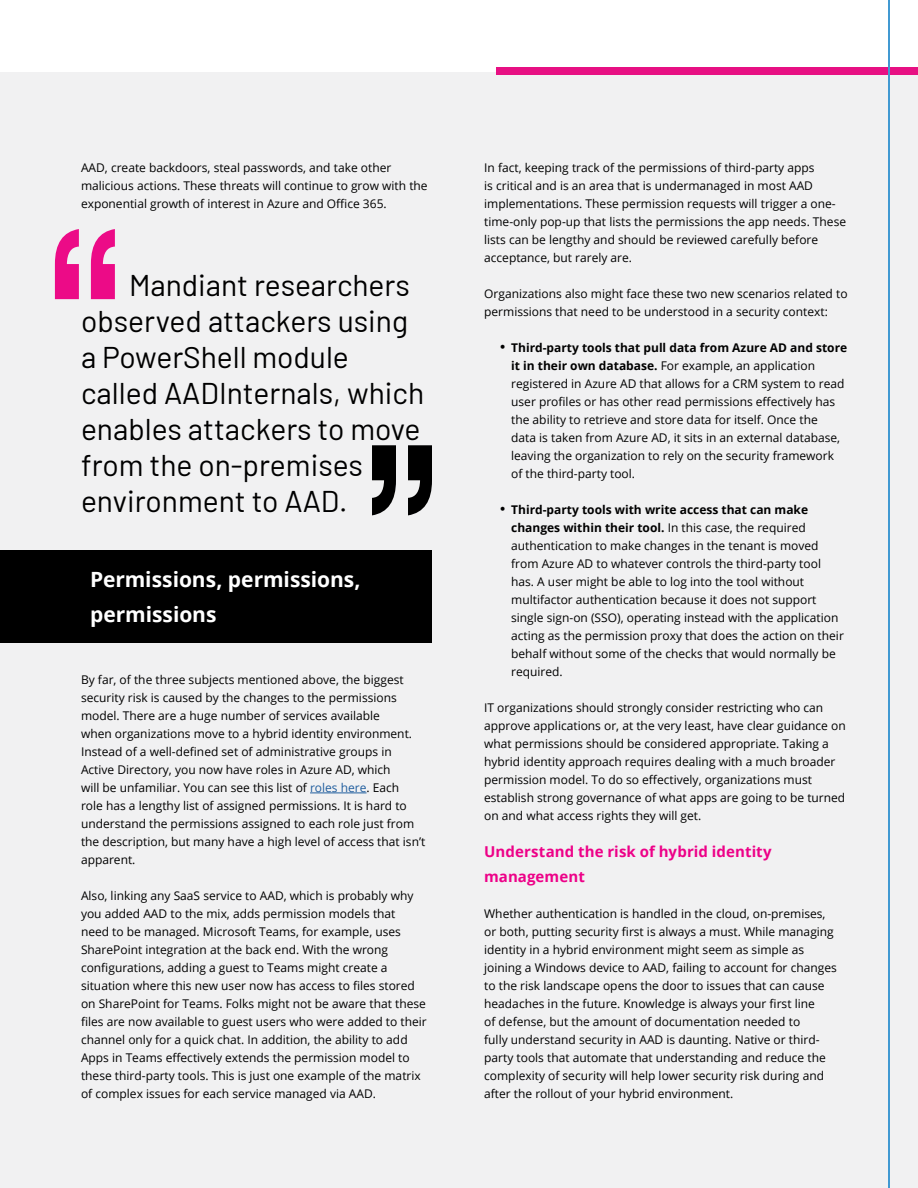
<style>
.page{position:relative;width:918px;height:1188px;background:#fff}
.page>*{position:absolute;margin:0;border:0;box-sizing:border-box;transform-origin:0 0}
.t1{font:210.3px "Krungthep";color:#ec0b87;scale:.68 1}
.t2{font:210.3px "Krungthep";color:#000;scale:.68 1}
.t3{font:30px/36px "Barlow";color:#000}
.t4{font:700 21px/36px "Open Sans";color:#fff}
.t5{font:700 15px/25.5px "Open Sans";letter-spacing:.005em;color:#ed0188}
.t6{font:15px "Minion Pro";color:#000}
.t7{font:12px/18px "Open Sans";color:#000}
.s1{color:#215e9e}
.s2{font-weight:700}
</style>
<div class="page">
<div style="left:0;top:72px;width:918px;height:1116px;background:#f1f1f2"></div>
<div style="left:0;top:550px;width:432px;height:92px;background:#000"></div>
<hr style="left:310px;top:793px;width:57px;height:1px;background:#215e9e">
<div style="left:497px;top:68px;width:421px;height:7px;background:#e71083"></div>
<hr style="left:888px;top:0;width:2px;height:1188px;background:#4199d2">
<p class="t7" style="left:81px;top:158px;width:348px">AAD, create backdoors, steal passwords, and take other malicious actions. These threats will continue to grow with the exponential growth of interest in Azure and Office 365.</p>
<h1 class="t1" style="left:43px;top:191px;width:125px">“</h1>
<h2 class="t3" style="left:81px;top:264px;width:345px;text-indent:48px">Mandiant researchers observed attackers using a PowerShell module called AADInternals, which enables attackers to move from the on-premises environment to AAD.</h2>
<h1 class="t2" style="left:360px;top:407px;width:125px">”</h1>
<h3 class="t4" style="left:90px;top:560px;width:272px">Permissions, permissions, permissions</h3>
<p class="t7" style="left:81px;top:670px;width:346px">By far, of the three subjects mentioned above, the biggest security risk is caused by the changes to the permissions model. There are a huge number of services available<br>when organizations move to a hybrid identity environment.<br>Instead of a well-defined set of administrative groups in Active Directory, you now have roles in Azure AD, which<br>will be unfamiliar. You can see this list of <span class="s1">roles here</span>. Each<br>role has a lengthy list of assigned permissions. It is hard to understand the permissions assigned to each role just from the description, but many have a high level of access that isn’t apparent.</p>
<p class="t7" style="left:81px;top:886px;width:347px">Also, linking any SaaS service to AAD, which is probably why you added AAD to the mix, adds permission models that<br>need to be managed. Microsoft Teams, for example, uses SharePoint integration at the back end. With the wrong configurations, adding a guest to Teams might create a situation where this new user now has access to files stored on SharePoint for Teams. Folks might not be aware that these files are now available to guest users who were added to their channel only for a quick chat. In addition, the ability to add Apps in Teams effectively extends the permission model to these third-party tools. This is just one example of the matrix of complex issues for each service managed via AAD.</p>
<p class="t7" style="left:484px;top:158px;width:363px">In fact, keeping track of the permissions of third-party apps<br>is critical and is an area that is undermanaged in most AAD implementations. These permission requests will trigger a one&shy;time-only pop-up that lists the permissions the app needs. These lists can be lengthy and should be reviewed carefully before acceptance, but rarely are.</p>
<p class="t7" style="left:484px;top:284px;width:365px">Organizations also might face these two new scenarios related to permissions that need to be understood in a security context:</p>
<p class="t7" style="left:511px;top:338px;width:338px"><span class="s2">Third-party tools that pull data from Azure AD and store it in their own database.</span> For example, an application registered in Azure AD that allows for a CRM system to read user profiles or has other read permissions effectively has the ability to retrieve and store data for itself. Once the<br>data is taken from Azure AD, it sits in an external database, leaving the organization to rely on the security framework of the third-party tool.</p>
<p class="t7" style="left:511px;top:500px;width:334px"><span class="s2">Third-party tools with write access that can make changes within their tool.</span> In this case, the required authentication to make changes in the tenant is moved from Azure AD to whatever controls the third-party tool has. A user might be able to log into the tool without multifactor authentication because it does not support single sign-on (SSO), operating instead with the application acting as the permission proxy that does the action on their behalf without some of the checks that would normally be required.</p>
<p class="t7" style="left:484px;top:698px;width:363px">IT organizations should strongly consider restricting who can approve applications or, at the very least, have clear guidance on what permissions should be considered appropriate. Taking a hybrid identity approach requires dealing with a much broader permission model. To do so effectively, organizations must establish strong governance of what apps are going to be turned on and what access rights they will get.</p>
<p class="t5" style="left:484px;top:838px;width:289px">Understand the risk of hybrid identity management</p>
<p class="t7" style="left:484px;top:904px;width:354px">Whether authentication is handled in the cloud, on-premises, or both, putting security first is always a must. While managing identity in a hybrid environment might seem as simple as joining a Windows device to AAD, failing to account for changes to the risk landscape opens the door to issues that can cause headaches in the future. Knowledge is always your first line<br>of defense, but the amount of documentation needed to<br>fully understand security in AAD is daunting. Native or third&shy;party tools that automate that understanding and reduce the complexity of security will help lower security risk during and after the rollout of your hybrid environment.</p>
<p class="t6" style="left:500px;top:335px;width:7px">•</p>
<p class="t6" style="left:500px;top:497px;width:7px">•</p>
</div>
